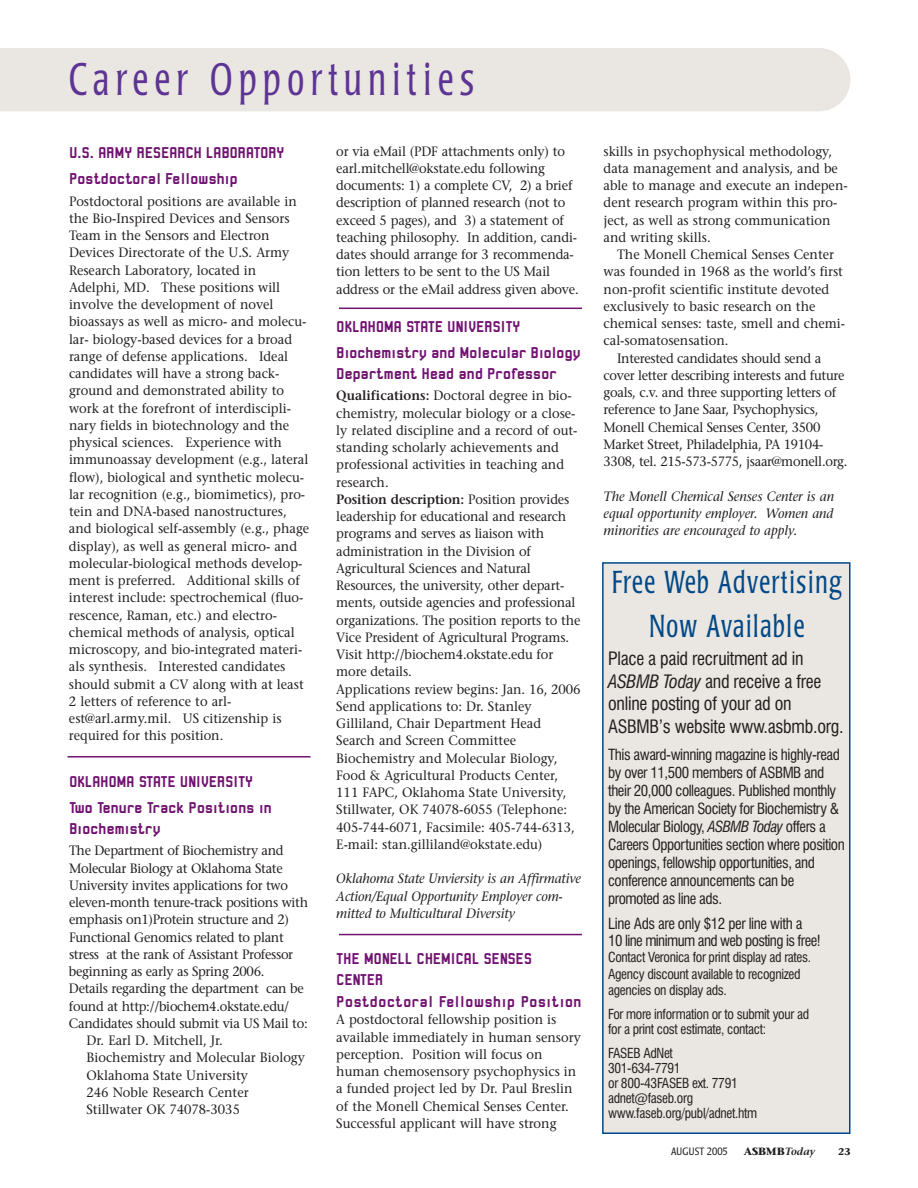
<style>
.page{position:relative;width:918px;height:1188px;background:#fff}
.page>*{position:absolute;margin:0;border:0;box-sizing:border-box;transform-origin:0 0}
.t1{font:300 condensed 45px "Poppl Laudatio";letter-spacing:.175em;color:#5d3494;scale:.85 1}
.t2{font:300 condensed 31.5px/43.5px "Poppl Laudatio";letter-spacing:.06em;color:#004887;text-align:center;scale:.85 1}
.t3{font:condensed 18px/22.5px "Swiss 721 BT";letter-spacing:-.015em;color:#231f20}
.t4{font:700 16.5px/25.5px "Robust ICG";letter-spacing:-.025em;color:#711271}
.t5{font:700 16.5px/21.5px "Robust ICG";color:#711271}
.t6{font:condensed 15px/18px "Swiss 721 BT";letter-spacing:-.03em;color:#231f20}
.t7{font:13.5px/17.2px "Stone Serif";color:#231f20;scale:.95 1}
.t8{font:13.5px "Stone Serif";letter-spacing:-.025em;color:#231f20;scale:.95 1}
.t9{font:condensed 13.5px/15px "Swiss 721 BT";letter-spacing:-.025em;color:#231f20}
.t10{font:italic 13.5px/17.2px "Stone Serif";letter-spacing:-.005em;color:#231f20;text-align:justify;scale:.95 1}
.t11{font:300 condensed 10.5px "Poppl Laudatio";letter-spacing:.01em;color:#231f20}
.t12{font:700 10.5px "Stone Serif";color:#231f20}
.t13{font:700 9.75px "Stone Serif";color:#231f20}
.s1{font-weight:600}
.s2{font-style:italic}
.s3{font-weight:600;font-style:italic}
</style>
<div class="page">
<div style="left:0;top:48px;width:850px;height:63px;background:#eae6e1"></div>
<div style="left:603px;top:563px;width:247px;height:570px;background:#eae6e1"></div>
<div style="left:602px;top:562px;width:248px;height:572px;border:2px solid #004887"></div>
<hr style="left:68px;top:756px;width:242px;height:2px;background:#711271">
<hr style="left:339px;top:934px;width:243px;height:1px;background:#711271">
<hr style="left:339px;top:308px;width:243px;height:1px;background:#711271">
<h1 class="t1" style="left:69px;top:61px;width:478px">Career Opportunities</h1>
<p class="t4" style="left:69px;top:140px;width:217px">U.S. ARMY RESEARCH LABORATORY<br>Postdoctoral Fellowship</p>
<p class="t7" style="left:69px;top:194px;width:254px">Postdoctoral positions are available in the Bio-Inspired Devices and Sensors Team in the Sensors and Electron Devices Directorate of the U.S. Army Research Laboratory, located in Adelphi, MD. These positions will involve the development of novel bioassays as well as micro- and molecu&shy;lar- biology-based devices for a broad range of defense applications. Ideal candidates will have a strong back&shy;ground and demonstrated ability to work at the forefront of interdiscipli&shy;nary fields in biotechnology and the physical sciences. Experience with immunoassay development (e.g., lateral flow), biological and synthetic molecu&shy;lar recognition (e.g., biomimetics), pro&shy;tein and DNA-based nanostructures, and biological self-assembly (e.g., phage display), as well as general micro- and molecular-biological methods develop&shy;ment is preferred. Additional skills of interest include: spectrochemical (fluo&shy;rescence, Raman, etc.) and electro&shy;chemical methods of analysis, optical microscopy, and bio-integrated materi&shy;als synthesis. Interested candidates should submit a CV along with at least 2 letters of reference to arl&shy;est@arl.army.mil. US citizenship is required for this position.</p>
<p class="t4" style="left:69px;top:769px;width:205px">OKLAHOMA STATE UNIVERSITY<br>Two Tenure Track Positions in</p>
<p class="t4" style="left:69px;top:815px;width:93px">Biochemistry</p>
<p class="t8" style="left:69px;top:845px;width:228px">The Department of Biochemistry and</p>
<p class="t8" style="left:69px;top:863px;width:227px">Molecular Biology at Oklahoma State</p>
<p class="t8" style="left:69px;top:880px;width:232px">University invites applications for two</p>
<p class="t8" style="left:69px;top:897px;width:253px">eleven-month tenure-track positions with</p>
<p class="t8" style="left:69px;top:914px;width:233px">emphasis on1)Protein structure and 2)</p>
<p class="t8" style="left:69px;top:932px;width:228px">Functional Genomics related to plant</p>
<p class="t8" style="left:69px;top:949px;width:238px">stress at the rank of Assistant Professor</p>
<p class="t8" style="left:69px;top:966px;width:207px">beginning as early as Spring 2006.</p>
<p class="t8" style="left:69px;top:983px;width:249px">Details regarding the department can be</p>
<p class="t8" style="left:69px;top:1001px;width:233px">found at http://biochem4.okstate.edu/</p>
<p class="t8" style="left:69px;top:1018px;width:253px">Candidates should submit via US Mail to:</p>
<p class="t7" style="left:87px;top:1033px;width:145px">Dr. Earl D. Mitchell, Jr.</p>
<p class="t7" style="left:87px;top:1050px;width:231px">Biochemistry and Molecular Biology</p>
<p class="t7" style="left:87px;top:1068px;width:172px">Oklahoma State University</p>
<p class="t7" style="left:87px;top:1085px;width:172px">246 Noble Research Center</p>
<p class="t7" style="left:87px;top:1102px;width:163px">Stillwater OK 74078-3035</p>
<p class="t7" style="left:336px;top:144px;width:257px">or via eMail (PDF attachments only) to earl.mitchell@okstate.edu following documents: 1) a complete CV, 2) a brief description of planned research (not to exceed 5 pages), and 3) a statement of teaching philosophy. In addition, candi&shy;dates should arrange for 3 recommenda&shy;tion letters to be sent to the US Mail address or the eMail address given above.</p>
<p class="t4" style="left:336px;top:314px;width:246px">OKLAHOMA STATE UNIVERSITY<br>Biochemistry and Molecular Biology</p>
<p class="t4" style="left:336px;top:360px;width:222px">Department Head and Professor</p>
<p class="t7" style="left:336px;top:388px;width:259px"><span class="s1">Qualifications:</span> Doctoral degree in bio&shy;chemistry, molecular biology or a close&shy;ly related discipline and a record of out&shy;standing scholarly achievements and professional activities in teaching and research.<br><span class="s1">Position description:</span> Position provides leadership for educational and research programs and serves as liaison with administration in the Division of Agricultural Sciences and Natural Resources, the university, other depart&shy;ments, outside agencies and professional organizations. The position reports to the Vice President of Agricultural Programs.<br>Visit http://biochem4.okstate.edu for more details.<br>Applications review begins: Jan. 16, 2006<br>Send applications to: Dr. Stanley Gilliland, Chair Department Head Search and Screen Committee Biochemistry and Molecular Biology, Food &amp; Agricultural Products Center, 111 FAPC, Oklahoma State University, Stillwater, OK 74078-6055 (Telephone:<br>405-744-6071, Facsimile: 405-744-6313, E-mail: stan.gilliland@okstate.edu)</p>
<p class="t10" style="left:336px;top:871px;width:259px;text-align:left">Oklahoma State Unviersity is an Affirmative<br>Action/Equal Opportunity Employer com&shy;mitted to Multicultural Diversity</p>
<p class="t5" style="left:336px;top:948px;width:247px">THE MONELL CHEMICAL SENSES<br>CENTER<br>Postdoctoral Fellowship Position</p>
<p class="t7" style="left:336px;top:1012px;width:259px">A postdoctoral fellowship position is available immediately in human sensory perception. Position will focus on human chemosensory psychophysics in a funded project led by Dr. Paul Breslin of the Monell Chemical Senses Center.<br>Successful applicant will have strong</p>
<p class="t7" style="left:604px;top:144px;width:258px">skills in psychophysical methodology, data management and analysis, and be able to manage and execute an indepen&shy;dent research program within this pro&shy;ject, as well as strong communication and writing skills.</p>
<p class="t7" style="left:617px;top:247px;width:230px">The Monell Chemical Senses Center</p>
<p class="t7" style="left:604px;top:265px;width:254px">was founded in 1968 as the world’s first</p>
<p class="t7" style="left:604px;top:282px;width:239px">non-profit scientific institute devoted</p>
<p class="t7" style="left:604px;top:299px;width:225px">exclusively to basic research on the</p>
<p class="t7" style="left:604px;top:316px;width:256px">chemical senses: taste, smell and chemi-</p>
<p class="t7" style="left:604px;top:334px;width:133px">cal-somatosensation.</p>
<p class="t8" style="left:617px;top:353px;width:216px">Interested candidates should send a</p>
<p class="t8" style="left:604px;top:370px;width:255px">cover letter describing interests and future</p>
<p class="t8" style="left:604px;top:387px;width:246px">goals, c.v. and three supporting letters of</p>
<p class="t8" style="left:604px;top:405px;width:228px">reference to Jane Saar, Psychophysics,</p>
<p class="t8" style="left:604px;top:422px;width:230px">Monell Chemical Senses Center, 3500</p>
<p class="t8" style="left:604px;top:439px;width:233px">Market Street, Philadelphia, PA 19104-</p>
<p class="t8" style="left:604px;top:456px;width:258px">3308, tel. 215-573-5775, jsaar@monell.org.</p>
<p class="t10" style="left:604px;top:489px;width:244px">The Monell Chemical Senses Center is an equal opportunity employer. Women and minorities are encouraged to apply.</p>
<h2 class="t2" style="left:612px;top:563px;width:271px">Free Web Advertising<br>Now Available</h2>
<h3 class="t3" style="left:608px;top:649px;width:237px">Place a paid recruitment ad in<br><span class="s2">ASBMB Today</span> and receive a free online posting of your ad on<br>ASBMB’s website www.asbmb.org.</h3>
<p class="t6" style="left:608px;top:746px;width:238px">This award-winning magazine is highly-read by over 11,500 members of ASBMB and their 20,000 colleagues. Published monthly by the American Society for Biochemistry &amp; Molecular Biology, <span class="s2">ASBMB Today</span> offers a Careers Opportunities section where position openings, fellowship opportunities, and conference announcements can be promoted as line ads.</p>
<p class="t6" style="left:608px;top:917px;width:214px;line-height:16.5px">Line Ads are only $12 per line with a<br>10 line minimum and web posting is free!</p>
<p class="t9" style="left:608px;top:950px;width:205px;line-height:16.5px">Contact Veronica for print display ad rates.<br>Agency discount available to recognized agencies on display ads.</p>
<p class="t9" style="left:608px;top:1008px;width:203px">For more information or to submit your ad for a print cost estimate, contact:</p>
<p class="t9" style="left:608px;top:1047px;width:151px">FASEB AdNet<br>301-634-7791<br>or 800-43FASEB ext. 7791 adnet@faseb.org www.faseb.org/publ/adnet.htm</p>
<p class="t11" style="left:671px;top:1148px;width:58px">AUGUST 2005</p>
<p class="t12" style="left:744px;top:1148px;width:73px">ASBMB<span class="s3">Today</span></p>
<p class="t13" style="left:838px;top:1148px;width:14px">23</p>
</div>
